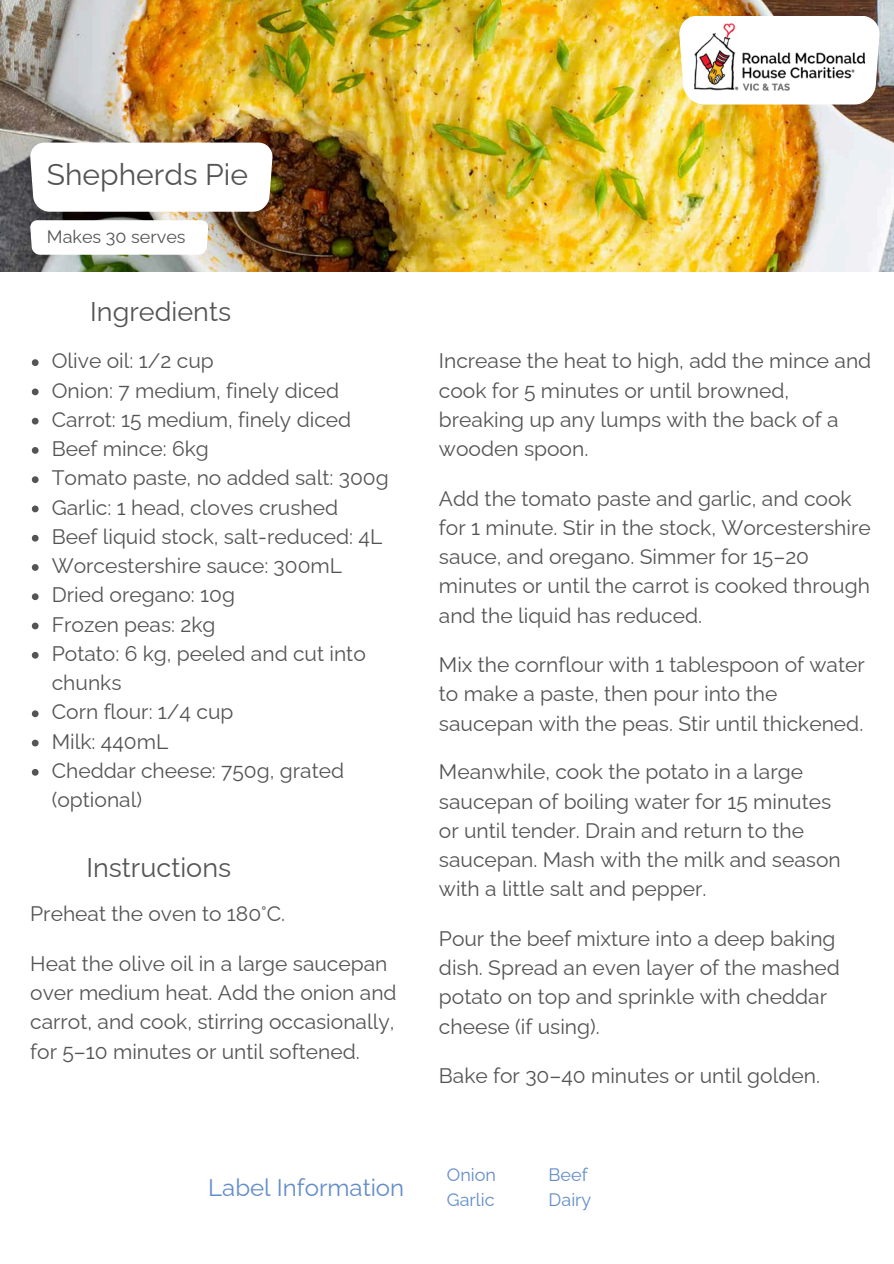
<style>
.page{position:relative;width:894px;height:1264px;background:#fff}
.page>*{position:absolute;margin:0;border:0;box-sizing:border-box;transform-origin:0 0}
.t1{font:30px "Raleway";color:#545454}
.t2{font:27px "Raleway";color:#545454}
.t3{font:24px "Raleway";color:#638dc9}
.t4{font:21px/29.2px "Raleway";color:#545454}
.t5{font:18px "Raleway";color:#638dc9}
.t6{font:18px "Raleway";color:#545454}
</style>
<div class="page">
<img style="left:0;top:0;width:893px;height:271px">
<svg style="left:30px;top:142px;width:242px;height:70px"></svg>
<svg style="left:679px;top:16px;width:200px;height:88px"></svg>
<img style="left:694px;top:23px;width:170px;height:68px">
<svg style="left:30px;top:220px;width:178px;height:35px"></svg>
<svg style="left:32px;top:359px;width:7px;height:7px"></svg>
<svg style="left:32px;top:388px;width:7px;height:7px"></svg>
<svg style="left:32px;top:418px;width:7px;height:6px"></svg>
<svg style="left:32px;top:447px;width:7px;height:7px"></svg>
<svg style="left:32px;top:476px;width:7px;height:7px"></svg>
<svg style="left:32px;top:505px;width:7px;height:7px"></svg>
<svg style="left:32px;top:535px;width:7px;height:6px"></svg>
<svg style="left:32px;top:564px;width:7px;height:7px"></svg>
<svg style="left:32px;top:593px;width:7px;height:7px"></svg>
<svg style="left:32px;top:622px;width:7px;height:7px"></svg>
<svg style="left:32px;top:652px;width:7px;height:6px"></svg>
<svg style="left:32px;top:710px;width:7px;height:7px"></svg>
<svg style="left:32px;top:739px;width:7px;height:7px"></svg>
<svg style="left:32px;top:769px;width:7px;height:6px"></svg>
<p class="t1" style="left:47px;top:157px;width:202px">Shepherds Pie</p>
<h1 class="t6" style="left:47px;top:226px;width:140px">Makes 30 serves</h1>
<p class="t2" style="left:90px;top:296px;width:142px">Ingredients</p>
<p class="t4" style="left:52px;top:346px;width:163px">Olive oil: 1/2 cup</p>
<p class="t4" style="left:52px;top:375px;width:289px">Onion: 7 medium, finely diced</p>
<p class="t4" style="left:52px;top:405px;width:301px">Carrot: 15 medium, finely diced</p>
<p class="t4" style="left:52px;top:434px;width:158px">Beef mince: 6kg</p>
<p class="t4" style="left:52px;top:463px;width:338px">Tomato paste, no added salt: 300g</p>
<p class="t4" style="left:52px;top:492px;width:288px">Garlic: 1 head, cloves crushed</p>
<p class="t4" style="left:52px;top:522px;width:332px">Beef liquid stock, salt-reduced: 4L</p>
<p class="t4" style="left:52px;top:551px;width:292px">Worcestershire sauce: 300mL</p>
<p class="t4" style="left:52px;top:580px;width:185px">Dried oregano: 10g</p>
<p class="t4" style="left:52px;top:609px;width:165px">Frozen peas: 2kg</p>
<p class="t4" style="left:52px;top:639px;width:315px">Potato: 6 kg, peeled and cut into chunks</p>
<p class="t4" style="left:52px;top:697px;width:183px">Corn flour: 1/4 cup</p>
<h2 class="t4" style="left:52px;top:726px;width:118px">Milk: 440mL</h2>
<h4 class="t4" style="left:52px;top:756px;width:294px">Cheddar cheese: 750g, grated (optional)</h4>
<h4 class="t4" style="left:439px;top:757px;width:403px">Meanwhile, cook the potato in a large saucepan of boiling water for 15 minutes or until tender. Drain and return to the saucepan. Mash with the milk and season with a little salt and pepper.</h4>
<h4 class="t4" style="left:439px;top:923px;width:402px">Pour the beef mixture into a deep baking dish. Spread an even layer of the mashed potato on top and sprinkle with cheddar cheese (if using).</h4>
<h4 class="t4" style="left:439px;top:1061px;width:382px">Bake for 30–40 minutes or until golden.</h4>
<h2 class="t4" style="left:439px;top:346px;width:434px">Increase the heat to high, add the mince and cook for 5 minutes or until browned, breaking up any lumps with the back of a wooden spoon.</h2>
<p class="t4" style="left:439px;top:483px;width:433px">Add the tomato paste and garlic, and cook for 1 minute. Stir in the stock, Worcestershire sauce, and oregano. Simmer for 15–20 minutes or until the carrot is cooked through and the liquid has reduced.</p>
<p class="t4" style="left:439px;top:650px;width:427px">Mix the cornflour with 1 tablespoon of water to make a paste, then pour into the saucepan with the peas. Stir until thickened.</p>
<p class="t2" style="left:86px;top:851px;width:146px">Instructions</p>
<h4 class="t4" style="left:30px;top:899px;width:256px">Preheat the oven to 180°C.</h4>
<h3 class="t4" style="left:30px;top:948px;width:368px">Heat the olive oil in a large saucepan over medium heat. Add the onion and carrot, and cook, stirring occasionally, for 5–10 minutes or until softened.</h3>
<h4 class="t3" style="left:208px;top:1173px;width:197px">Label Information</h4>
<h4 class="t5" style="left:446px;top:1164px;width:51px">Onion</h4>
<h4 class="t5" style="left:446px;top:1189px;width:49px">Garlic</h4>
<p class="t5" style="left:548px;top:1164px;width:41px">Beef</p>
<p class="t5" style="left:548px;top:1189px;width:44px">Dairy</p>
</div>
